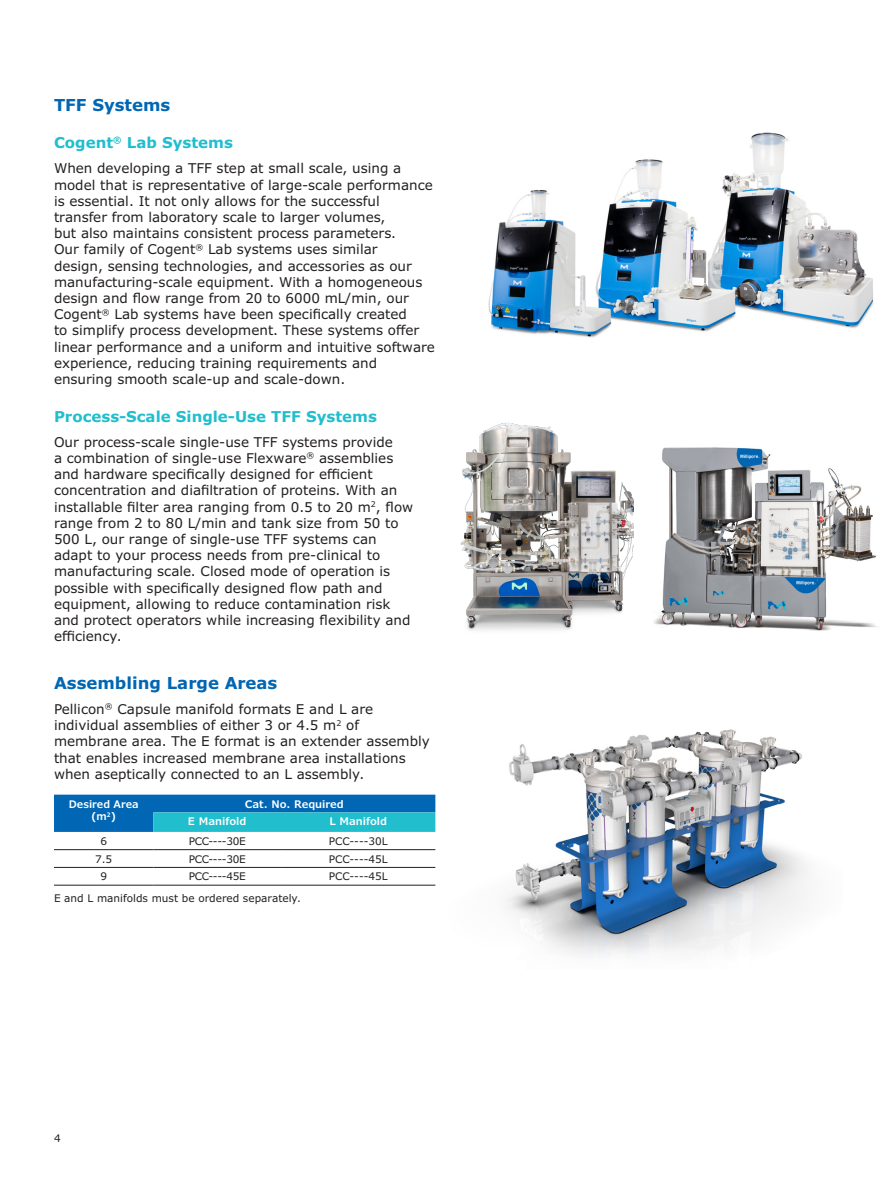
<style>
.page{position:relative;width:891px;height:1188px;background:#fff}
.page>*{position:absolute;margin:0;border:0;box-sizing:border-box;transform-origin:0 0}
.Section_Head_11_13{font:700 16.5px "Verdana Pro";color:#0166b3}
.Body_Head_10_12{font:700 15px "Verdana Pro";color:#21bece}
.Body_Copy_9_11{font:13.5px/16.2px "Verdana Pro";color:#231f20}
.Body_Copy_9_11-2{font:10.5px "Verdana Pro";letter-spacing:-.015em;color:#231f20}
.Body_Subhead_9_11{font:10.5px "Verdana Pro";color:#231f20}
.Table_Subhead_7_9{font:600 10.5px/12.6px "Verdana Pro";color:#fff;text-align:center}
.Table_Title_9_11{font:600 10.5px "Verdana Pro";color:#fff}
</style>
<div class="page">
<svg style="left:54px;top:795px;width:381px;height:37px;background:#0f89be"></svg>
<hr style="left:54px;top:849px;width:99px;height:1px;background:#231f20">
<hr style="left:153px;top:849px;width:128px;height:1px;background:#231f20">
<hr style="left:281px;top:849px;width:154px;height:1px;background:#231f20">
<hr style="left:54px;top:867px;width:99px;height:1px;background:#231f20">
<hr style="left:153px;top:867px;width:128px;height:1px;background:#231f20">
<hr style="left:281px;top:867px;width:154px;height:1px;background:#231f20">
<hr style="left:54px;top:885px;width:99px;height:1px;background:#231f20">
<hr style="left:153px;top:885px;width:128px;height:1px;background:#231f20">
<hr style="left:281px;top:885px;width:154px;height:1px;background:#231f20">
<img style="left:505px;top:729px;width:302px;height:227px">
<img style="left:488px;top:132px;width:386px;height:206px">
<img style="left:460px;top:422px;width:174px;height:209px">
<img style="left:654px;top:447px;width:224px;height:184px">
<p class="Section_Head_11_13" style="left:54px;top:94px;width:118px">TFF Systems</p>
<p class="Body_Head_10_12" style="left:54px;top:133px;width:180px">Cogent<sup>®</sup> Lab Systems</p>
<p class="Body_Copy_9_11" style="left:54px;top:161px;width:382px">When developing a TFF step at small scale, using a model that is representative of large-scale performance is essential. It not only allows for the successful transfer from laboratory scale to larger volumes,<br>but also maintains consistent process parameters.<br>Our family of Cogent<sup>®</sup> Lab systems uses similar<br>design, sensing technologies, and accessories as our manufacturing-scale equipment. With a homogeneous design and flow range from 20 to 6000 mL/min, our Cogent<sup>®</sup> Lab systems have been specifically created<br>to simplify process development. These systems offer linear performance and a uniform and intuitive software experience, reducing training requirements and ensuring smooth scale-up and scale-down.</p>
<p class="Body_Head_10_12" style="left:54px;top:406px;width:324px">Process-Scale Single-Use TFF Systems</p>
<p class="Body_Copy_9_11" style="left:54px;top:434px;width:361px">Our process-scale single-use TFF systems provide<br>a combination of single-use Flexware<sup>®</sup> assemblies and hardware specifically designed for efficient concentration and diafiltration of proteins. With an installable filter area ranging from 0.5 to 20 m<sup>2</sup>, flow range from 2 to 80 L/min and tank size from 50 to 500 L, our range of single-use TFF systems can adapt to your process needs from pre-clinical to manufacturing scale. Closed mode of operation is possible with specifically designed flow path and equipment, allowing to reduce contamination risk and protect operators while increasing flexibility and efficiency.</p>
<p class="Section_Head_11_13" style="left:54px;top:672px;width:225px">Assembling Large Areas</p>
<p class="Body_Copy_9_11" style="left:54px;top:701px;width:377px">Pellicon<sup>®</sup> Capsule manifold formats E and L are individual assemblies of either 3 or 4.5 m<sup>2</sup> of membrane area. The E format is an extender assembly that enables increased membrane area installations when aseptically connected to an L assembly.</p>
<p class="Table_Subhead_7_9" style="left:69px;top:798px;width:71px">Desired Area (m<sup>2</sup>)</p>
<p class="Table_Subhead_7_9" style="left:245px;top:798px;width:101px">Cat. No. Required</p>
<p class="Table_Title_9_11" style="left:188px;top:815px;width:60px">E Manifold</p>
<p class="Table_Title_9_11" style="left:329px;top:815px;width:59px">L Manifold</p>
<p class="Body_Copy_9_11-2" style="left:100px;top:834px;width:8px">6</p>
<p class="Body_Copy_9_11-2" style="left:189px;top:834px;width:58px">PCC----30E</p>
<p class="Body_Copy_9_11-2" style="left:329px;top:834px;width:61px">PCC----30L</p>
<p class="Body_Copy_9_11-2" style="left:95px;top:852px;width:19px">7.5</p>
<p class="Body_Copy_9_11-2" style="left:189px;top:852px;width:58px">PCC----30E</p>
<p class="Body_Copy_9_11-2" style="left:329px;top:852px;width:61px">PCC----45L</p>
<p class="Body_Copy_9_11-2" style="left:100px;top:870px;width:8px">9</p>
<p class="Body_Copy_9_11-2" style="left:189px;top:870px;width:58px">PCC----45E</p>
<p class="Body_Copy_9_11-2" style="left:329px;top:870px;width:61px">PCC----45L</p>
<p class="Body_Subhead_9_11" style="left:54px;top:891px;width:249px">E and L manifolds must be ordered separately.</p>
<p class="Body_Subhead_9_11" style="left:54px;top:1132px;width:8px">4</p>
</div>
